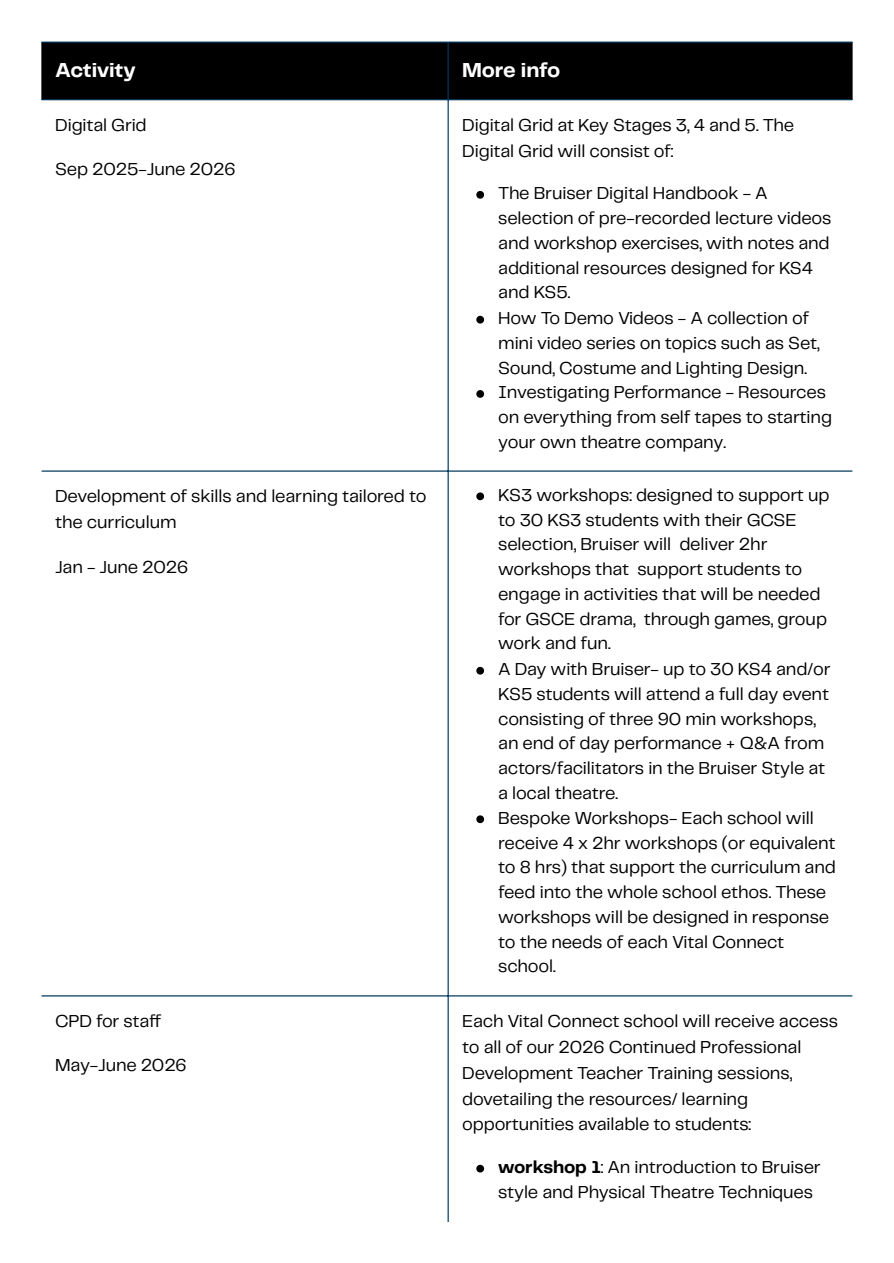
<style>
.page{position:relative;width:894px;height:1263px;background:#fff}
.page>*{position:absolute;margin:0;border:0;box-sizing:border-box;transform-origin:0 0}
.t1{font:700 21px "Telegraf";letter-spacing:-.005em;color:#fff}
.t2{font:18px/24.8px "Telegraf";letter-spacing:-.01em;color:#000}
.t3{font:18px "Telegraf";letter-spacing:-.015em;color:#000001}
.s1{font-weight:700}
</style>
<div class="page">
<div style="left:42px;top:43px;width:810px;height:56px;background:#000"></div>
<svg style="left:476px;top:191px;width:8px;height:8px"></svg>
<svg style="left:476px;top:316px;width:8px;height:8px"></svg>
<svg style="left:476px;top:390px;width:8px;height:8px"></svg>
<svg style="left:476px;top:492px;width:8px;height:8px"></svg>
<svg style="left:476px;top:667px;width:8px;height:8px"></svg>
<svg style="left:476px;top:815px;width:8px;height:8px"></svg>
<svg style="left:476px;top:1165px;width:8px;height:7px"></svg>
<hr style="left:447px;top:43px;width:1px;height:1179px;background:#003c64">
<hr style="left:42px;top:42px;width:810px;height:1px;background:#003c64">
<hr style="left:42px;top:99px;width:810px;height:1px;background:#003c64">
<hr style="left:42px;top:470px;width:810px;height:2px;background:#003c64">
<hr style="left:42px;top:995px;width:810px;height:1px;background:#003c64">
<hr style="left:42px;top:1262px;width:810px;height:1px;background:#003c64">
<p class="t1" style="left:55px;top:61px;width:82px">Activity</p>
<p class="t1" style="left:462px;top:61px;width:100px">More info</p>
<p class="t2" style="left:55px;top:113px;width:93px">Digital Grid</p>
<p class="t2" style="left:55px;top:157px;width:182px">Sep 2025-June 2026</p>
<p class="t2" style="left:462px;top:113px;width:333px;line-height:25.8px">Digital Grid at Key Stages 3, 4 and 5. The<br>Digital Grid will consist of:</p>
<p class="t2" style="left:498px;top:182px;width:335px">The Bruiser Digital Handbook - A selection of pre-recorded lecture videos and workshop exercises, with notes and additional resources designed for KS4 and KS5.</p>
<p class="t2" style="left:498px;top:307px;width:323px">How To Demo Videos - A collection of mini video series on topics such as Set,<br>Sound, Costume and Lighting Design.</p>
<p class="t2" style="left:498px;top:381px;width:335px">Investigating Performance - Resources on everything from self tapes to starting your own theatre company.</p>
<p class="t2" style="left:55px;top:484px;width:372px;line-height:25.8px">Development of skills and learning tailored to the curriculum</p>
<p class="t2" style="left:55px;top:555px;width:134px">Jan - June 2026</p>
<p class="t3" style="left:55px;top:1013px;width:101px">CPD for staff</p>
<p class="t3" style="left:55px;top:1057px;width:133px">May-June 2026</p>
<p class="t2" style="left:498px;top:483px;width:333px">KS3 workshops: designed to support up to 30 KS3 students with their GCSE selection, Bruiser will deliver 2hr workshops that support students to engage in activities that will be needed for GSCE drama, through games, group work and fun.</p>
<p class="t2" style="left:498px;top:658px;width:334px">A Day with Bruiser- up to 30 KS4 and/or KS5 students will attend a full day event consisting of three 90 min workshops, an end of day performance + Q&amp;A from actors/facilitators in the Bruiser Style at a local theatre.</p>
<p class="t2" style="left:498px;top:806px;width:339px">Bespoke Workshops- Each school will receive 4 x 2hr workshops (or equivalent to 8 hrs) that support the curriculum and feed into the whole school ethos. These workshops will be designed in response to the needs of each Vital Connect school.</p>
<p class="t2" style="left:462px;top:1009px;width:377px;line-height:25.8px">Each Vital Connect school will receive access to all of our 2026 Continued Professional Development Teacher Training sessions, dovetailing the resources/ learning opportunities available to students:</p>
<p class="t2" style="left:498px;top:1156px;width:324px"><span class="s1">workshop 1</span>: An introduction to Bruiser style and Physical Theatre Techniques</p>
</div>
